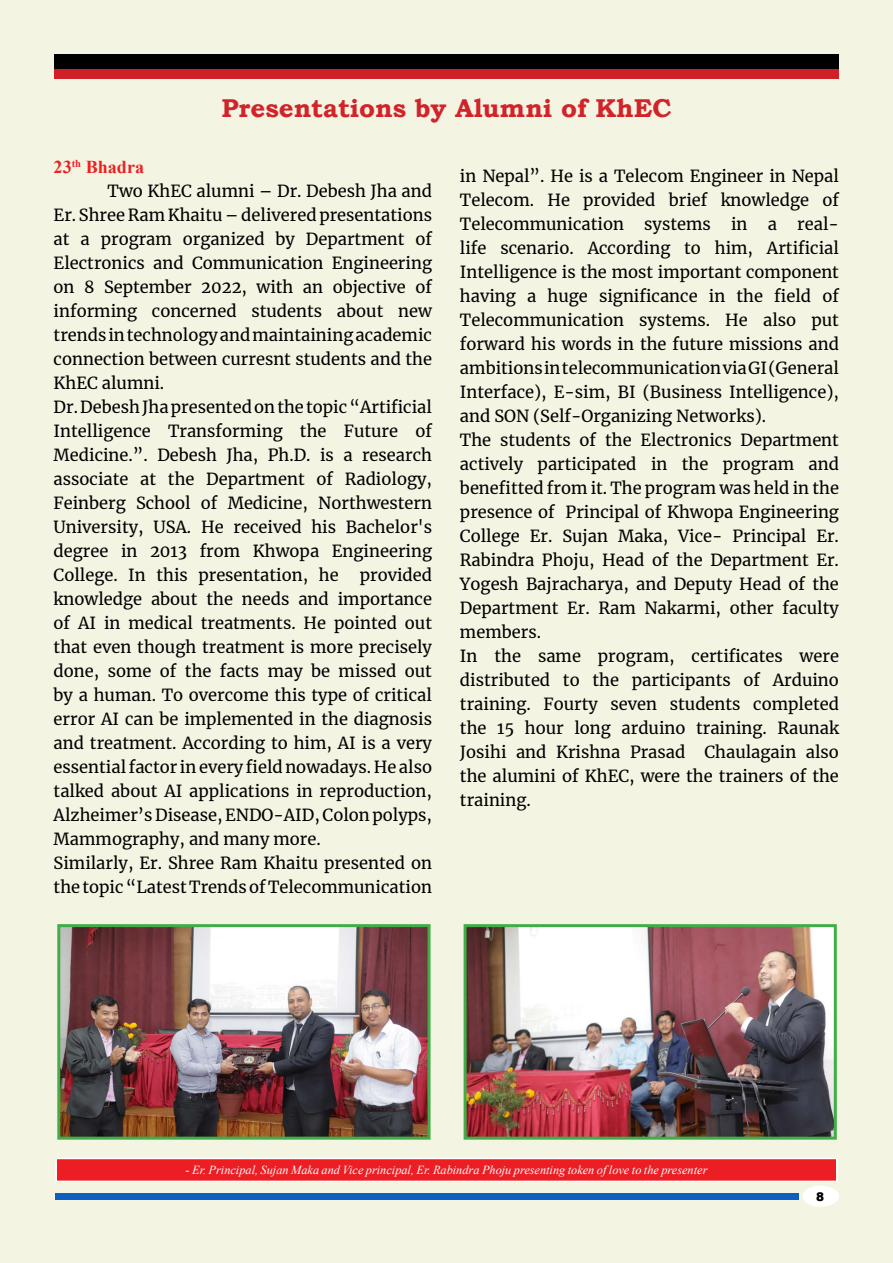
<style>
.page{position:relative;width:893px;height:1263px;background:#f3f4e2}
.page>*{position:absolute;margin:0;border:0;box-sizing:border-box;transform-origin:0 0}
.t1{font:700 25.8px "Bookman Old Style";color:#d2232a}
.t2{font:700 18.15px "Times New Roman";color:#ed2124}
.t3{font:16.5px/24px "Merriweather";color:#000}
.t4{font:italic 12.3px "Times New Roman";color:#fff}
.t5{font:900 12px "Arial";color:#000}
</style>
<div class="page">
<div style="left:54px;top:54px;width:785px;height:15px;background:#000"></div>
<div style="left:54px;top:69px;width:785px;height:9px;background:#cf2027"></div>
<div style="left:803px;top:1186px;width:36px;height:20px;background:#fff;border-radius:50%"></div>
<div style="left:803px;top:1186px;width:36px;height:20px;border:1px solid #fff;border-radius:50%"></div>
<div style="left:56px;top:1193px;width:743px;height:6px;background:#0e5fc2"></div>
<img style="left:61px;top:928px;width:365px;height:208px">
<div style="left:57px;top:924px;width:373px;height:216px;border:3px solid #41ad49"></div>
<img style="left:468px;top:928px;width:365px;height:208px">
<div style="left:464px;top:924px;width:373px;height:216px;border:3px solid #41ad49"></div>
<div style="left:55px;top:1158px;width:782px;height:24px;background:#ed1d24;border:2px solid #fff"></div>
<h1 class="t1" style="left:221px;top:90px;width:451px">Presentations by Alumni of KhEC</h1>
<p class="t2" style="left:54px;top:153px;width:92px">23<sup>th</sup> Bhadra</p>
<p class="t3" style="left:54px;top:178px;width:380px;text-indent:54px">Two KhEC alumni – Dr. Debesh Jha and Er. Shree Ram Khaitu – delivered presentations at a program organized by Department of Electronics and Communication Engineering on 8 September 2022, with an objective of informing concerned students about new trends in technology and maintaining academic connection between curresnt students and the KhEC alumni.<br>Dr. Debesh Jha presented on the topic “Artificial Intelligence Transforming the Future of Medicine.”. Debesh Jha, Ph.D. is a research associate at the Department of Radiology, Feinberg School of Medicine, Northwestern University, USA. He received his Bachelor's degree in 2013 from Khwopa Engineering College. In this presentation, he</p>
<p class="t3" style="left:54px;top:562px;width:380px;text-indent:306px">provided knowledge about the needs and importance of AI in medical treatments. He pointed out that even though treatment is more precisely done, some of the facts may be missed out by a human. To overcome this type of critical error AI can be implemented in the diagnosis and treatment. According to him, AI is a very essential factor in every field nowadays. He also talked about AI applications in reproduction, Alzheimer’s Disease, ENDO-AID, Colon polyps, Mammography, and many more.<br>Similarly, Er. Shree Ram Khaitu presented on the topic “Latest Trends of Telecommunication</p>
<p class="t3" style="left:460px;top:163px;width:381px">in Nepal”. He is a Telecom Engineer in Nepal Telecom. He provided brief knowledge of Telecommunication systems in a real&shy;life scenario. According to him, Artificial Intelligence is the most important component having a huge significance in the field of Telecommunication systems. He also put forward his words in the future missions and ambitions in telecommunication via GI (General Interface), E-sim, BI (Business Intelligence), and SON (Self-Organizing Networks).<br>The students of the Electronics Department actively participated in the program and benefitted from it. The program was held in the presence of Principal of Khwopa Engineering College Er. Sujan Maka, Vice- Principal Er.<br>Rabindra Phoju, Head of the Department Er.<br>Yogesh Bajracharya, and Deputy Head of the Department Er. Ram Nakarmi, other faculty members.<br>In the same program, certificates were distributed to the participants of Arduino training. Fourty seven students completed the 15 hour long arduino training. Raunak Josihi and Krishna Prasad Chaulagain also the alumini of KhEC, were the trainers of the training.</p>
<p class="t4" style="left:186px;top:1161px;width:523px">- Er. Principal, Sujan Maka and Vice principal, Er. Rabindra Phoju presenting token of love to the presenter</p>
<p class="t5" style="left:816px;top:1187px;width:10px">8</p>
</div>
